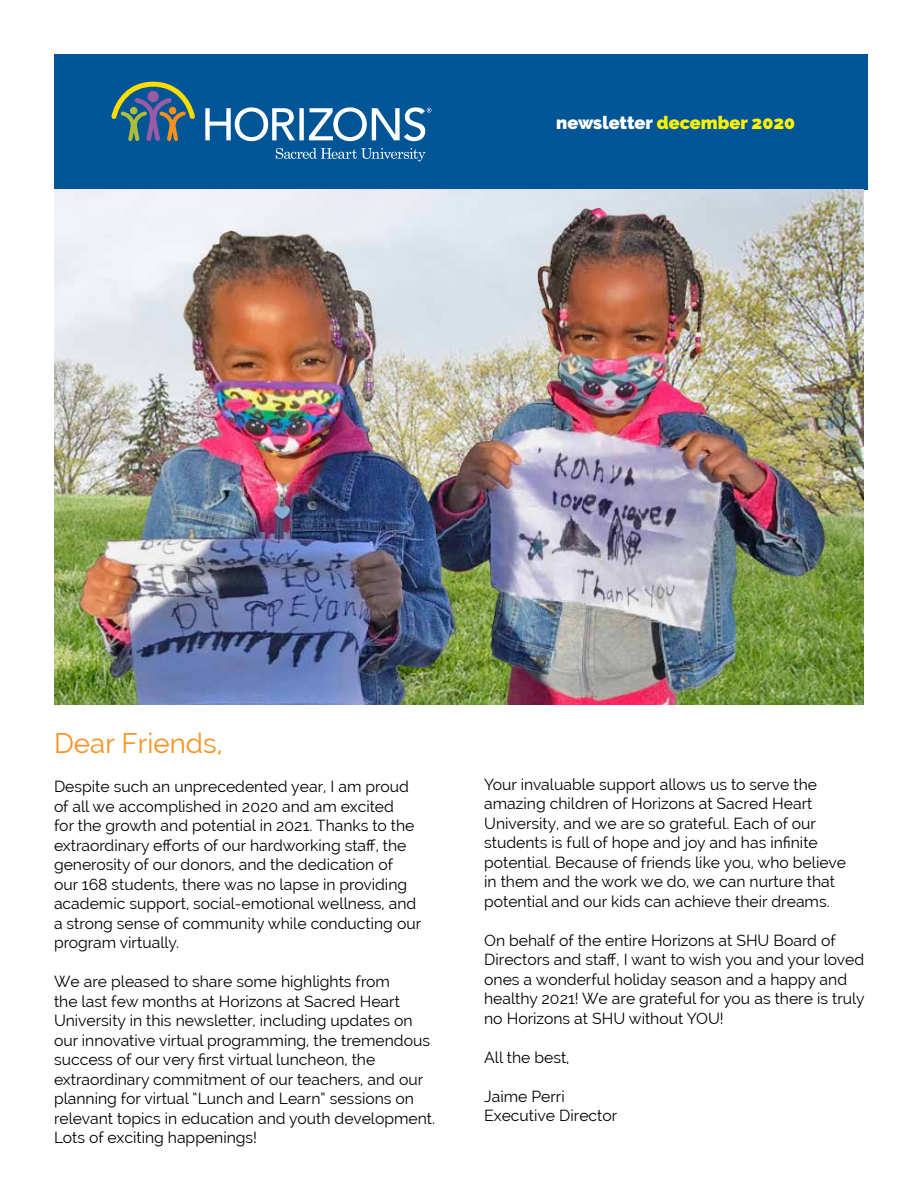
<style>
.page{position:relative;width:918px;height:1188px;background:#fff}
.page>*{position:absolute;margin:0;border:0;box-sizing:border-box;transform-origin:0 0}
.t1{font:27.75px "Raleway";color:#f79221}
.t2{font:900 18px "Raleway";color:#fff200}
.t3{font:15.75px/19.5px "Raleway";color:#000}
.s1{color:#fff}
</style>
<div class="page">
<div style="left:54px;top:54px;width:813px;height:135px;background:#005596"></div>
<img style="left:54px;top:189px;width:810px;height:515px">
<svg style="left:205px;top:107px;width:226px;height:34px"></svg>
<svg style="left:111px;top:82px;width:84px;height:59px"></svg>
<svg style="left:276px;top:148px;width:150px;height:13px"></svg>
<p class="t2" style="left:556px;top:112px;width:241px"><span class="s1">newsletter</span> december 2020</p>
<h1 class="t1" style="left:54px;top:727px;width:170px">Dear Friends,</h1>
<p class="t3" style="left:54px;top:777px;width:369px">Despite such an unprecedented year, I am proud of all we accomplished in 2020 and am excited<br>for the growth and potential in 2021. Thanks to the extraordinary efforts of our hardworking staff, the generosity of our donors, and the dedication of our 168 students, there was no lapse in providing academic support, social-emotional wellness, and a strong sense of community while conducting our program virtually.</p>
<p class="t3" style="left:54px;top:972px;width:383px">We are pleased to share some highlights from<br>the last few months at Horizons at Sacred Heart University in this newsletter, including updates on our innovative virtual programming, the tremendous success of our very first virtual luncheon, the extraordinary commitment of our teachers, and our planning for virtual “Lunch and Learn” sessions on relevant topics in education and youth development.<br>Lots of exciting happenings!</p>
<p class="t3" style="left:484px;top:775px;width:363px">Your invaluable support allows us to serve the amazing children of Horizons at Sacred Heart University, and we are so grateful. Each of our students is full of hope and joy and has infinite potential. Because of friends like you, who believe in them and the work we do, we can nurture that potential and our kids can achieve their dreams.</p>
<p class="t3" style="left:484px;top:931px;width:382px">On behalf of the entire Horizons at SHU Board of Directors and staff, I want to wish you and your loved ones a wonderful holiday season and a happy and healthy 2021! We are grateful for you as there is truly no Horizons at SHU without YOU!</p>
<p class="t3" style="left:484px;top:1048px;width:87px">All the best,</p>
<p class="t3" style="left:484px;top:1087px;width:135px">Jaime Perri<br>Executive Director</p>
</div>
